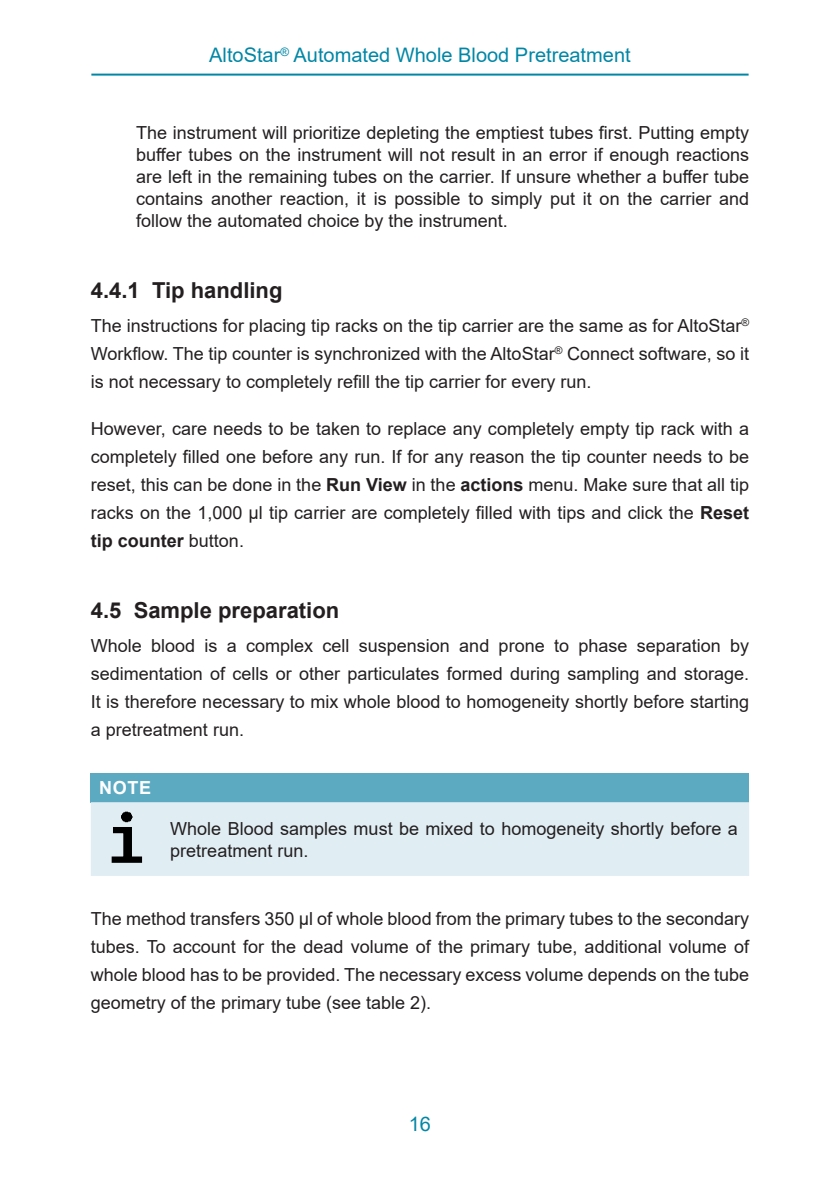
<style>
.page{position:relative;width:840px;height:1191px;background:#fff}
.page>*{position:absolute;margin:0;border:0;box-sizing:border-box;transform-origin:0 0}
.Level_2{font:700 22px "Arial";color:#231f20}
.Level_3{font:700 22px "Arial";color:#231f20}
.Seitenkopf{font:20px "Arial";color:#0087a6}
.Mengentext{font:18px/28px "Arial";color:#231f20;text-align:justify}
.Note_para{font:18px/22px "Arial";color:#231f20}
.Note_Titel{font:700 18px "Arial";color:#fff}
.s1{font-weight:700}
</style>
<div class="page">
<hr style="left:91px;top:74px;width:657px;height:2px;background:#0087a6">
<div style="left:91px;top:773px;width:657px;height:29px;background:#5caac2"></div>
<div style="left:91px;top:802px;width:657px;height:74px;background:#e0edf3"></div>
<img style="left:94px;top:808px;width:62px;height:62px">
<p class="Seitenkopf" style="left:209px;top:41px;width:423px">AltoStar<sup>®</sup> Automated Whole Blood Pretreatment</p>
<p class="Mengentext" style="left:136px;top:122px;width:614px;line-height:22px">The instrument will prioritize depleting the emptiest tubes first. Putting empty buffer tubes on the instrument will not result in an error if enough reactions are left in the remaining tubes on the carrier. If unsure whether a buffer tube contains another reaction, it is possible to simply put it on the carrier and follow the automated choice by the instrument.</p>
<p class="Level_3" style="left:91px;top:275px;width:193px">4.4.1 Tip handling</p>
<p class="Mengentext" style="left:91px;top:311px;width:659px">The instructions for placing tip racks on the tip carrier are the same as for AltoStar<sup>® </sup>Workflow. The tip counter is synchronized with the AltoStar<sup>®</sup> Connect software, so it is not necessary to completely refill the tip carrier for every run.</p>
<p class="Mengentext" style="left:91px;top:415px;width:659px">However, care needs to be taken to replace any completely empty tip rack with a completely filled one before any run. If for any reason the tip counter needs to be reset, this can be done in the <span class="s1">Run View</span> in the <span class="s1">actions</span> menu. Make sure that all tip racks on the 1,000 µl tip carrier are completely filled with tips and click the <span class="s1">Reset tip counter</span> button.</p>
<p class="Level_2" style="left:91px;top:595px;width:250px">4.5 Sample preparation</p>
<p class="Mengentext" style="left:91px;top:631px;width:659px">Whole blood is a complex cell suspension and prone to phase separation by sedimentation of cells or other particulates formed during sampling and storage.<br>It is therefore necessary to mix whole blood to homogeneity shortly before starting a pretreatment run.</p>
<p class="Note_Titel" style="left:99px;top:775px;width:53px">NOTE</p>
<p class="Note_para" style="left:170px;top:817px;width:568px">Whole Blood samples must be mixed to homogeneity shortly before a pretreatment run.</p>
<p class="Mengentext" style="left:91px;top:904px;width:659px">The method transfers 350 µl of whole blood from the primary tubes to the secondary tubes. To account for the dead volume of the primary tube, additional volume of whole blood has to be provided. The necessary excess volume depends on the tube geometry of the primary tube (see table 2).</p>
<p class="Seitenkopf" style="left:408px;top:1110px;width:24px">16</p>
</div>
